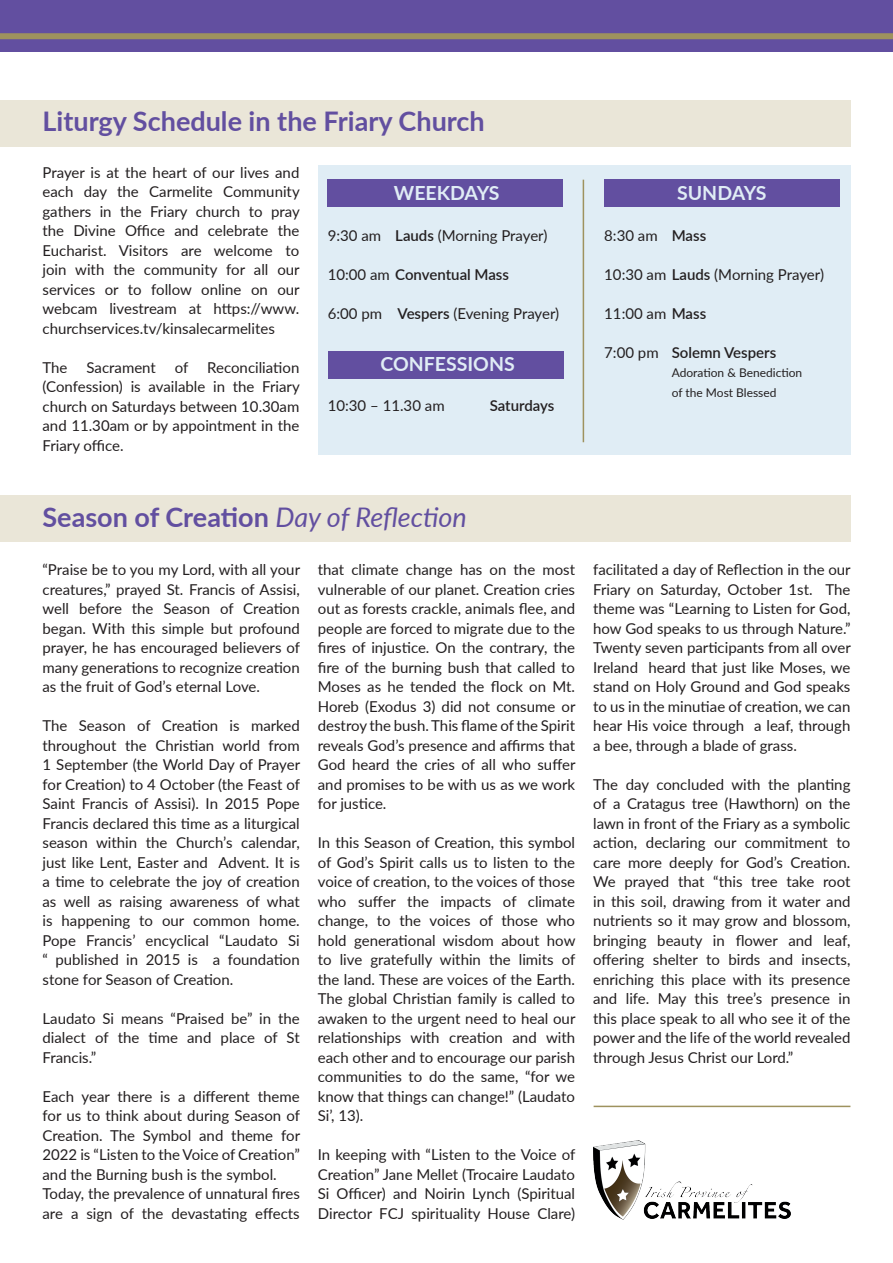
<style>
.page{position:relative;width:893px;height:1263px;background:#fff}
.page>*{position:absolute;margin:0;border:0;box-sizing:border-box;transform-origin:0 0}
.t1{font:700 27px "Lato";color:#624fa0}
.t2{font:700 19.5px "Lato";color:#e0edf5}
.t3{font:15px/19.5px "Lato";color:#231f20;text-align:justify}
.t4{font:600 15px "Lato";color:#231f20}
.t5{font:12px/19.5px "Lato";color:#231f20}
.s1{font-weight:600}
.s2{font-weight:400}
.s3{font-weight:400;font-style:italic}
</style>
<div class="page">
<div style="left:0;top:100px;width:850px;height:46px;background:#eae6d8"></div>
<div style="left:0;top:495px;width:850px;height:47px;background:#eae6d8"></div>
<div style="left:318px;top:166px;width:532px;height:289px;background:#e0edf5"></div>
<div style="left:328px;top:180px;width:235px;height:27px;background:#624fa0"></div>
<div style="left:329px;top:351px;width:235px;height:27px;background:#624fa0"></div>
<div style="left:604px;top:180px;width:235px;height:27px;background:#624fa0"></div>
<div style="left:0;top:0;width:893px;height:51px;background:#624fa0"></div>
<div style="left:0;top:33px;width:893px;height:6px;background:#9e925e"></div>
<img style="left:594px;top:1141px;width:196px;height:78px">
<hr style="left:594px;top:1106px;width:256px;height:1px;background:#9e925e">
<hr style="left:583px;top:180px;width:1px;height:262px;background:#9e925e">
<h1 class="t1" style="left:43px;top:102px;width:444px">Liturgy Schedule in the Friary Church</h1>
<p class="t3" style="left:43px;top:162px;width:259px">Prayer is at the heart of our lives and each day the Carmelite Community gathers in the Friary church to pray the Divine Office and celebrate the Eucharist. Visitors are welcome to join with the community for all our services or to follow online on our webcam livestream at https://www. churchservices.tv/kinsalecarmelites</p>
<p class="t3" style="left:43px;top:357px;width:27px">The</p>
<p class="t3" style="left:87px;top:357px;width:71px">Sacrament</p>
<p class="t3" style="left:175px;top:357px;width:15px">of</p>
<p class="t3" style="left:43px;top:357px;width:259px;text-indent:165px">Reconciliation (Confession) is available in the Friary church on Saturdays between 10.30am and 11.30am or by appointment in the Friary office.</p>
<h2 class="t2" style="left:394px;top:178px;width:107px">WEEKDAYS</h2>
<p class="t3" style="left:328px;top:225px;width:221px">9:30 am <span class="s1">Lauds</span> (Morning Prayer)</p>
<p class="t4" style="left:328px;top:263px;width:183px"><span class="s2">10:00 am</span> Conventual Mass</p>
<p class="t3" style="left:328px;top:303px;width:233px">6:00 pm <span class="s1">Vespers</span> (Evening Prayer)</p>
<h2 class="t2" style="left:380px;top:350px;width:136px">CONFESSIONS</h2>
<p class="t3" style="left:328px;top:395px;width:118px">10:30 – 11.30 am</p>
<p class="t4" style="left:490px;top:395px;width:66px">Saturdays</p>
<h2 class="t2" style="left:677px;top:178px;width:91px">SUNDAYS</h2>
<p class="t3" style="left:604px;top:225px;width:103px">8:30 am <span class="s1">Mass</span></p>
<p class="t3" style="left:604px;top:264px;width:221px">10:30 am <span class="s1">Lauds</span> (Morning Prayer)</p>
<p class="t3" style="left:604px;top:303px;width:103px">11:00 am <span class="s1">Mass</span></p>
<p class="t4" style="left:604px;top:341px;width:173px"><span class="s2">7:00 pm</span> Solemn Vespers</p>
<p class="t5" style="left:672px;top:363px;width:132px">Adoration &amp; Benediction of the Most Blessed</p>
<h1 class="t1" style="left:43px;top:498px;width:426px">Season of Creation <span class="s3">Day of Reflection</span></h1>
<p class="t3" style="left:43px;top:559px;width:259px">“Praise be to you my Lord, with all your creatures,” prayed St. Francis of Assisi, well before the Season of Creation began. With this simple but profound prayer, he has encouraged believers of many generations to recognize creation as the fruit of God’s eternal Love.</p>
<p class="t3" style="left:43px;top:715px;width:259px">The Season of Creation is marked throughout the Christian world from 1 September (the World Day of Prayer for Creation) to 4 October (the Feast of Saint Francis of Assisi). In 2015 Pope Francis declared this time as a liturgical season within the Church’s calendar, just like Lent, Easter and Advent. It is a time to celebrate the joy of creation as well as raising awareness of what is happening to our common home.<br>Pope Francis’ encyclical “Laudato Si “ published in 2015 is a foundation stone for Season of Creation.</p>
<p class="t3" style="left:43px;top:1008px;width:259px">Laudato Si means “Praised be” in the dialect of the time and place of St Francis.”</p>
<p class="t3" style="left:43px;top:1086px;width:259px;text-align:left">Each year there is a different theme for us to think about during Season of Creation. The Symbol and theme for 2022 is “Listen to the Voice of Creation” and the Burning bush is the symbol.<br>Today, the prevalence of unnatural fires are a sign of the devastating effects</p>
<p class="t3" style="left:318px;top:559px;width:259px">that climate change has on the most vulnerable of our planet. Creation cries out as forests crackle, animals flee, and people are forced to migrate due to the fires of injustice. On the contrary, the fire of the burning bush that called to Moses as he tended the flock on Mt.<br>Horeb (Exodus 3) did not consume or destroy the bush. This flame of the Spirit reveals God’s presence and affirms that God heard the cries of all who suffer and promises to be with us as we work for justice.</p>
<p class="t3" style="left:318px;top:832px;width:259px">In this Season of Creation, this symbol of God’s Spirit calls us to listen to the voice of creation, to the voices of those who suffer the impacts of climate change, to the voices of those who hold generational wisdom about how to live gratefully within the limits of the land. These are voices of the Earth.<br>The global Christian family is called to awaken to the urgent need to heal our relationships with creation and with each other and to encourage our parish communities to do the same, “for we know that things can change!” (Laudato Si’, 13).</p>
<p class="t3" style="left:318px;top:1144px;width:259px">In keeping with “Listen to the Voice of Creation” Jane Mellet (Trocaire Laudato Si Officer) and Noirin Lynch (Spiritual Director FCJ spirituality House Clare)</p>
<p class="t3" style="left:593px;top:559px;width:259px">facilitated a day of Reflection in the our Friary on Saturday, October 1st. The theme was “Learning to Listen for God, how God speaks to us through Nature.” Twenty seven participants from all over Ireland heard that just like Moses, we stand on Holy Ground and God speaks to us in the minutiae of creation, we can hear His voice through a leaf, through a bee, through a blade of grass.</p>
<p class="t3" style="left:593px;top:774px;width:259px">The day concluded with the planting of a Cratagus tree (Hawthorn) on the lawn in front of the Friary as a symbolic action, declaring our commitment to care more deeply for God’s Creation.<br>We prayed that “this tree take root in this soil, drawing from it water and nutrients so it may grow and blossom, bringing beauty in flower and leaf, offering shelter to birds and insects, enriching this place with its presence and life. May this tree’s presence in this place speak to all who see it of the power and the life of the world revealed through Jesus Christ our Lord.”</p>
</div>
